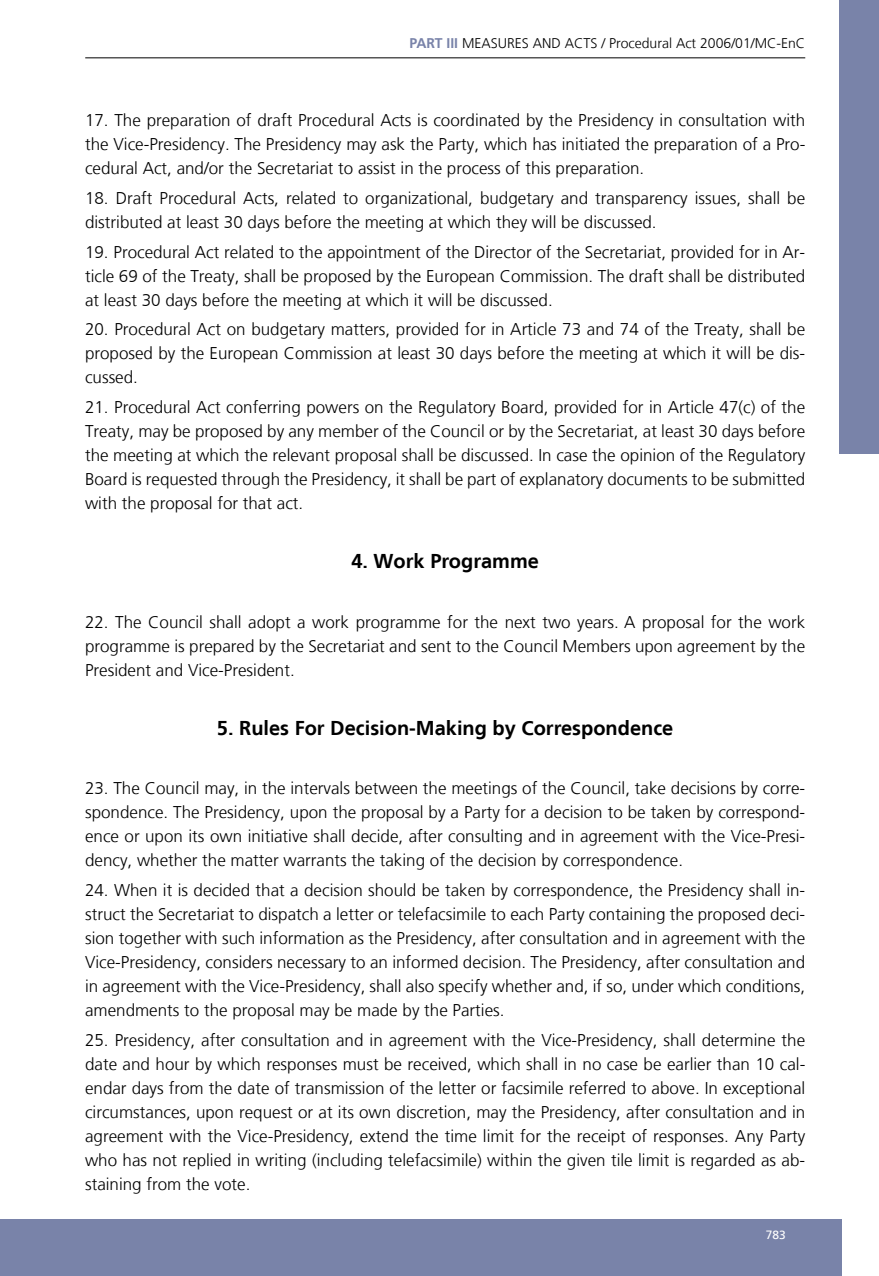
<style>
.page{position:relative;width:879px;height:1276px;background:#fff}
.page>*{position:absolute;margin:0;border:0;box-sizing:border-box;transform-origin:0 0}
.t1{font:700 20px "Frutiger LT";color:#000}
.t2{font:300 17px/24px "Frutiger LT";color:#000;text-align:justify}
.t3{font:300 14px "Frutiger LT";color:#000}
.t4{font:12px "Frutiger LT";color:#fff}
.s1{font-weight:700;color:#7983a9}
</style>
<div class="page">
<div style="left:839px;top:0;width:40px;height:454px;background:#7983a9"></div>
<hr style="left:85px;top:57px;width:720px;height:1px;background:#000">
<div style="left:0;top:1219px;width:841px;height:57px;background:#7983a9"></div>
<p class="t3" style="left:410px;top:35px;width:397px"><span class="s1">PART III</span> MEASURES AND ACTS / Procedural Act 2006/01/MC-EnC</p>
<p class="t2" style="left:85px;top:109px;width:722px">17. The preparation of draft Procedural Acts is coordinated by the Presidency in consultation with the Vice-Presidency. The Presidency may ask the Party, which has initiated the preparation of a Pro&shy;cedural Act, and/or the Secretariat to assist in the process of this preparation.</p>
<p class="t2" style="left:85px;top:186px;width:722px">18. Draft Procedural Acts, related to organizational, budgetary and transparency issues, shall be distributed at least 30 days before the meeting at which they will be discussed.</p>
<p class="t2" style="left:85px;top:240px;width:722px">19. Procedural Act related to the appointment of the Director of the Secretariat, provided for in Ar&shy;ticle 69 of the Treaty, shall be proposed by the European Commission. The draft shall be distributed at least 30 days before the meeting at which it will be discussed.</p>
<p class="t2" style="left:85px;top:318px;width:721px">20. Procedural Act on budgetary matters, provided for in Article 73 and 74 of the Treaty, shall be proposed by the European Commission at least 30 days before the meeting at which it will be dis&shy;cussed.</p>
<p class="t2" style="left:85px;top:395px;width:722px">21. Procedural Act conferring powers on the Regulatory Board, provided for in Article 47(c) of the Treaty, may be proposed by any member of the Council or by the Secretariat, at least 30 days before the meeting at which the relevant proposal shall be discussed. In case the opinion of the Regulatory Board is requested through the Presidency, it shall be part of explanatory documents to be submitted with the proposal for that act.</p>
<p class="t1" style="left:351px;top:549px;width:189px">4. Work Programme</p>
<p class="t2" style="left:85px;top:610px;width:722px">22. The Council shall adopt a work programme for the next two years. A proposal for the work programme is prepared by the Secretariat and sent to the Council Members upon agreement by the President and Vice-President.</p>
<p class="t1" style="left:217px;top:716px;width:458px">5. Rules For Decision-Making by Correspondence</p>
<p class="t2" style="left:85px;top:777px;width:722px">23. The Council may, in the intervals between the meetings of the Council, take decisions by corre&shy;spondence. The Presidency, upon the proposal by a Party for a decision to be taken by correspond&shy;ence or upon its own initiative shall decide, after consulting and in agreement with the Vice-Presi&shy;dency, whether the matter warrants the taking of the decision by correspondence.</p>
<p class="t2" style="left:85px;top:878px;width:722px">24. When it is decided that a decision should be taken by correspondence, the Presidency shall in&shy;struct the Secretariat to dispatch a letter or telefacsimile to each Party containing the proposed deci&shy;sion together with such information as the Presidency, after consultation and in agreement with the Vice-Presidency, considers necessary to an informed decision. The Presidency, after consultation and in agreement with the Vice-Presidency, shall also specify whether and, if so, under which conditions, amendments to the proposal may be made by the Parties.</p>
<p class="t2" style="left:85px;top:1028px;width:722px">25. Presidency, after consultation and in agreement with the Vice-Presidency, shall determine the date and hour by which responses must be received, which shall in no case be earlier than 10 cal&shy;endar days from the date of transmission of the letter or facsimile referred to above. In exceptional circumstances, upon request or at its own discretion, may the Presidency, after consultation and in agreement with the Vice-Presidency, extend the time limit for the receipt of responses. Any Party who has not replied in writing (including telefacsimile) within the given tile limit is regarded as ab&shy;staining from the vote.</p>
<p class="t4" style="left:766px;top:1227px;width:22px">783</p>
</div>
